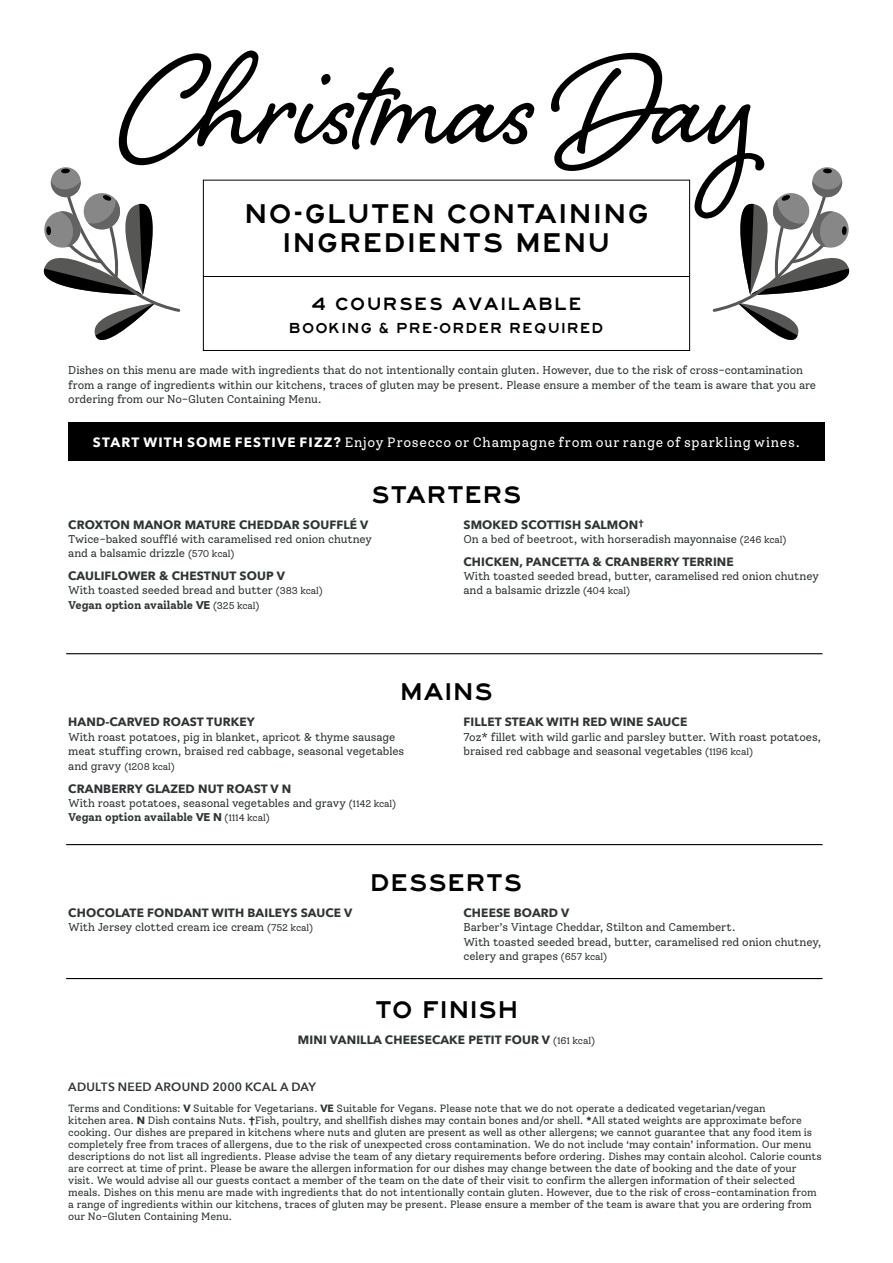
<style>
.page{position:relative;width:893px;height:1263px;background:#fff}
.page>*{position:absolute;margin:0;border:0;box-sizing:border-box;transform-origin:0 0}
.t1{font:165px "Shelby";color:#000}
.t2{font:27.9px/29.5px "Highway Gothic Expanded";letter-spacing:.045em;color:#000;text-align:center}
.t3{font:25.05px "Highway Gothic Expanded";letter-spacing:.02em;color:#000}
.t4{font:18.45px "Highway Gothic Expanded";letter-spacing:.08em;color:#000}
.t5{font:15px "Highway Gothic Expanded";letter-spacing:.08em;color:#000}
.t6{font:13.5px "Solway";letter-spacing:.05em;color:#fff}
.t7{font:700 12px "Avenir Next";letter-spacing:.01em;color:#2e3435}
.t8{font:600 12px "Avenir Next";letter-spacing:.02em;color:#2e3435}
.t9{font:11.25px/14.2px "Solway";letter-spacing:-.01em;color:#2e3435}
.t10{font:10.5px/12px "Solway";letter-spacing:-.01em;color:#2e3435}
.t11{font:9.75px "Solway";letter-spacing:-.01em;color:#2e3435}
.s1{font-family:"Avenir Next";font-weight:700}
.s2{font-size:9.75px}
.s3{font-weight:700}
.s4{font-size:11.25px}
.s5{font-family:"Solway";font-weight:400;font-size:9.75px}
</style>
<div class="page">
<hr style="left:66px;top:653px;width:756px;height:1px;background:#000">
<hr style="left:66px;top:844px;width:756px;height:1px;background:#000">
<hr style="left:66px;top:978px;width:756px;height:1px;background:#000">
<div style="left:68px;top:423px;width:757px;height:38px;background:#000"></div>
<div style="left:203px;top:180px;width:487px;height:171px;border:1px solid #000"></div>
<hr style="left:203px;top:276px;width:487px;height:1px;background:#000">
<svg style="left:713px;top:167px;width:137px;height:173px"></svg>
<svg style="left:43px;top:167px;width:137px;height:173px"></svg>
<h1 class="t1" style="left:121px;top:-10px;width:634px">Christmas Day</h1>
<h2 class="t2" style="left:244px;top:199px;width:406px">NO-GLUTEN CONTAINING<br>INGREDIENTS MENU</h2>
<h3 class="t4" style="left:311px;top:294px;width:272px">4 COURSES AVAILABLE</h3>
<h3 class="t5" style="left:289px;top:320px;width:316px">BOOKING &amp; PRE-ORDER REQUIRED</h3>
<p class="t9" style="left:68px;top:363px;width:749px">Dishes on this menu are made with ingredients that do not intentionally contain gluten. However, due to the risk of cross-contamination from a range of ingredients within our kitchens, traces of gluten may be present. Please ensure a member of the team is aware that you are ordering from our No-Gluten Containing Menu.</p>
<p class="t6" style="left:93px;top:434px;width:709px"><span class="s1">START WITH SOME FESTIVE FIZZ?</span> Enjoy Prosecco or Champagne from our range of sparkling wines.</p>
<h3 class="t3" style="left:371px;top:481px;width:152px">STARTERS</h3>
<p class="t7" style="left:68px;top:514px;width:302px">CROXTON MANOR MATURE CHEDDAR SOUFFLÉ V</p>
<p class="t9" style="left:68px;top:532px;width:305px">Twice-baked soufflé with caramelised red onion chutney and a balsamic drizzle <span class="s2">(570 kcal)</span></p>
<p class="t7" style="left:68px;top:566px;width:218px">CAULIFLOWER &amp; CHESTNUT SOUP V</p>
<p class="t9" style="left:68px;top:583px;width:256px">With toasted seeded bread and butter <span class="s2">(383 kcal)<br></span><span class="s3">Vegan option available</span> <span class="s1">VE</span> <span class="s2">(325 kcal)</span></p>
<p class="t7" style="left:463px;top:514px;width:182px">SMOKED SCOTTISH SALMON<sup>†</sup></p>
<p class="t9" style="left:463px;top:532px;width:324px">On a bed of beetroot, with horseradish mayonnaise <span class="s2">(246 kcal)</span></p>
<p class="t7" style="left:463px;top:551px;width:272px">CHICKEN, PANCETTA &amp; CRANBERRY TERRINE</p>
<p class="t9" style="left:463px;top:569px;width:357px">With toasted seeded bread, butter, caramelised red onion chutney and a balsamic drizzle <span class="s2">(404 kcal)</span></p>
<h3 class="t3" style="left:400px;top:679px;width:94px">MAINS</h3>
<p class="t7" style="left:68px;top:712px;width:188px">HAND-CARVED ROAST TURKEY</p>
<p class="t9" style="left:68px;top:730px;width:338px">With roast potatoes, pig in blanket, apricot &amp; thyme sausage meat stuffing crown, braised red cabbage, seasonal vegetables</p>
<p class="t11" style="left:68px;top:760px;width:108px"><span class="s4">and gravy</span> (1208 kcal)</p>
<p class="t7" style="left:68px;top:778px;width:224px">CRANBERRY GLAZED NUT ROAST V N</p>
<p class="t9" style="left:68px;top:796px;width:329px">With roast potatoes, seasonal vegetables and gravy <span class="s2">(1142 kcal)<br></span><span class="s3">Vegan option available</span> <span class="s1">VE N</span> <span class="s2">(1114 kcal)</span></p>
<p class="t7" style="left:463px;top:712px;width:225px">FILLET STEAK WITH RED WINE SAUCE</p>
<p class="t9" style="left:463px;top:730px;width:359px">7oz* fillet with wild garlic and parsley butter. With roast potatoes, braised red cabbage and seasonal vegetables <span class="s2">(1196 kcal)</span></p>
<h3 class="t3" style="left:371px;top:869px;width:153px">DESSERTS</h3>
<p class="t7" style="left:68px;top:902px;width:286px">CHOCOLATE FONDANT WITH BAILEYS SAUCE V</p>
<p class="t9" style="left:68px;top:920px;width:246px">With Jersey clotted cream ice cream <span class="s2">(752 kcal)</span></p>
<p class="t7" style="left:463px;top:902px;width:107px">CHEESE BOARD V</p>
<p class="t9" style="left:463px;top:920px;width:359px">Barber’s Vintage Cheddar, Stilton and Camembert.<br>With toasted seeded bread, butter, caramelised red onion chutney, celery and grapes <span class="s2">(657 kcal)</span></p>
<h3 class="t3" style="left:375px;top:997px;width:145px">TO FINISH</h3>
<p class="t7" style="left:298px;top:1030px;width:298px">MINI VANILLA CHEESECAKE PETIT FOUR V <span class="s5">(161 kcal)</span></p>
<p class="t8" style="left:68px;top:1077px;width:249px">ADULTS NEED AROUND 2000 KCAL A DAY</p>
<p class="t10" style="left:68px;top:1103px;width:755px">Terms and Conditions: <span class="s1">V</span> Suitable for Vegetarians. <span class="s1">VE</span> Suitable for Vegans. Please note that we do not operate a dedicated vegetarian/vegan<br>kitchen area. <span class="s1">N</span> Dish contains Nuts. <span class="s1">†</span>Fish, poultry, and shellfish dishes may contain bones and/or shell. <span class="s1">*</span>All stated weights are approximate before cooking. Our dishes are prepared in kitchens where nuts and gluten are present as well as other allergens; we cannot guarantee that any food item is completely free from traces of allergens, due to the risk of unexpected cross contamination. We do not include ‘may contain’ information. Our menu descriptions do not list all ingredients. Please advise the team of any dietary requirements before ordering. Dishes may contain alcohol. Calorie counts are correct at time of print. Please be aware the allergen information for our dishes may change between the date of booking and the date of your visit. We would advise all our guests contact a member of the team on the date of their visit to confirm the allergen information of their selected meals. Dishes on this menu are made with ingredients that do not intentionally contain gluten. However, due to the risk of cross-contamination from a range of ingredients within our kitchens, traces of gluten may be present. Please ensure a member of the team is aware that you are ordering from our No-Gluten Containing Menu.</p>
</div>
